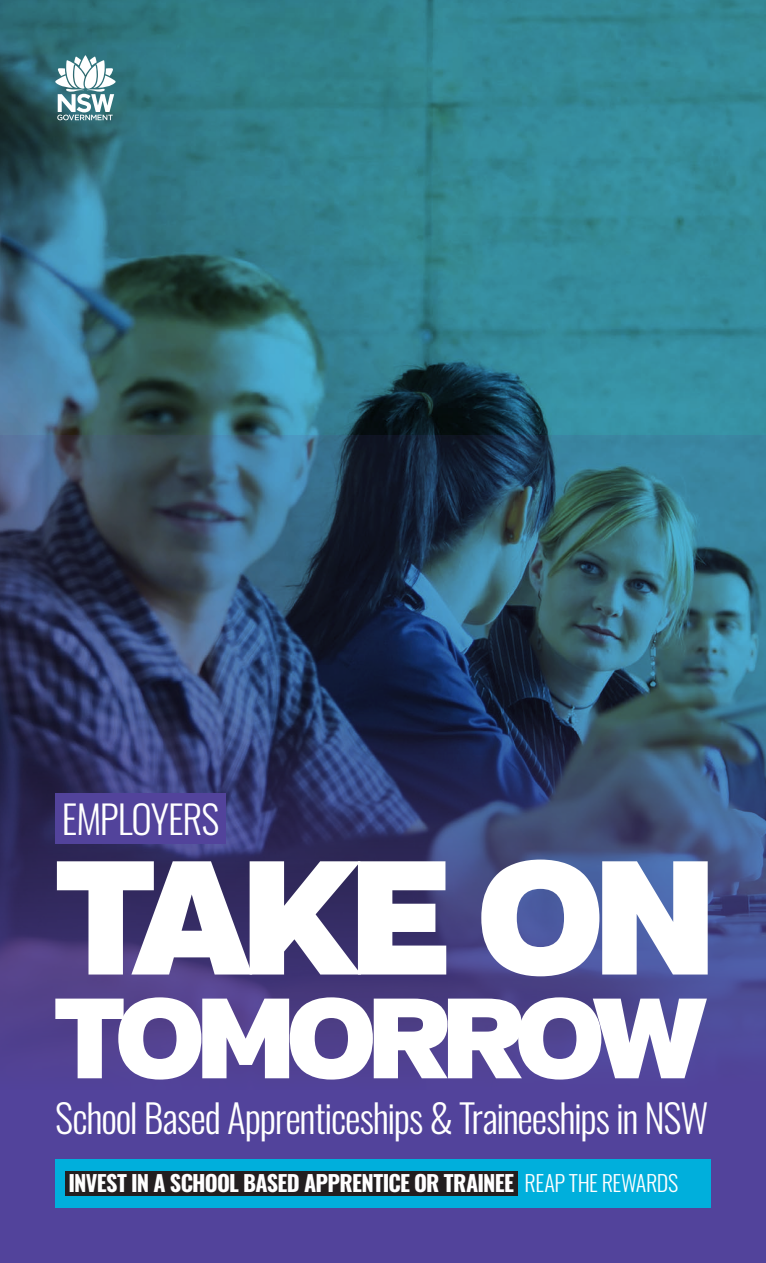
<style>
.page{position:relative;width:766px;height:1263px;background:#fff}
.page>*{position:absolute;margin:0;border:0;box-sizing:border-box;transform-origin:0 0}
.t1{font:161.7px "Verb Ultra";letter-spacing:-.065em;color:#fff}
.t2{font:113.85px "Verb Ultra";letter-spacing:-.075em;color:#fff}
.t3{font:300 39.15px "Oswald";letter-spacing:-.03em;color:#fff}
.t4{font:300 38.85px "Oswald";letter-spacing:-.025em;color:#fff}
.t5{font:700 22.2px "Oswald";letter-spacing:-.03em;color:#fff}
.s1{font-weight:300}
</style>
<div class="page">
<svg style="left:0;top:0;width:765px;height:435px;background:#327b89"></svg>
<img style="left:0;top:435px;width:765px;height:828px">
<svg style="left:55px;top:55px;width:60px;height:65px"></svg>
<div style="left:55px;top:793px;width:170px;height:51px;background:#52439b"></div>
<div style="left:55px;top:1159px;width:655px;height:49px;background:#00afdc"></div>
<div style="left:65px;top:1171px;width:453px;height:25px;background:#231f20"></div>
<h3 class="t4" style="left:62px;top:784px;width:159px">EMPLOYERS</h3>
<h1 class="t1" style="left:55px;top:818px;width:662px">TAKE ON</h1>
<h2 class="t2" style="left:54px;top:968px;width:653px">TOMORROW</h2>
<h3 class="t3" style="left:55px;top:1083px;width:654px">School Based Apprenticeships &amp; Traineeships in NSW</h3>
<p class="t5" style="left:68px;top:1171px;width:611px">INVEST IN A SCHOOL BASED APPRENTICE OR TRAINEE <span class="s1">REAP THE REWARDS</span></p>
</div>
